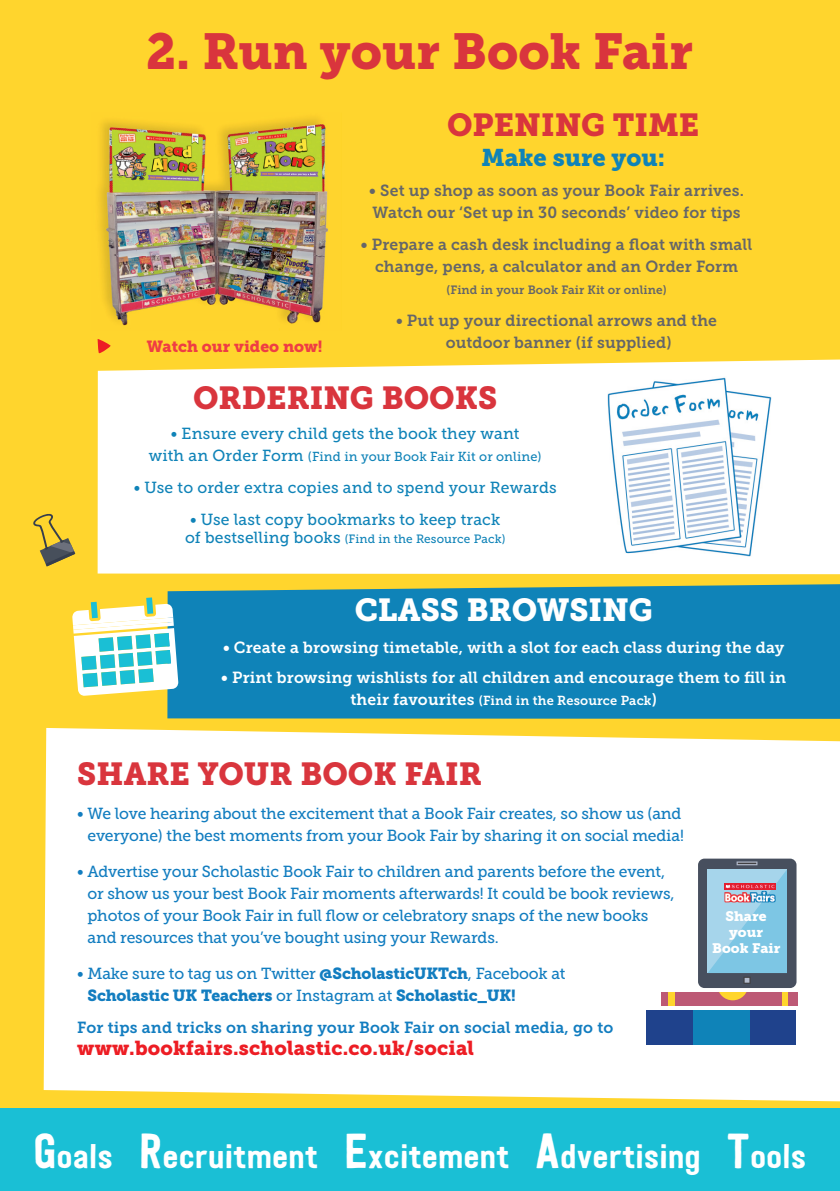
<style>
.page{position:relative;width:840px;height:1191px;background:#fff}
.page>*{position:absolute;margin:0;border:0;box-sizing:border-box;transform-origin:0 0}
.t1{font:50.2px "Museo Slab 900";color:#d9353d}
.t2{font:34px "Festivo LC Basic";color:#fff;scale:1.07 1}
.t3{font:31.6px "Museo Slab 900";color:#d9353d}
.t4{font:31.6px "Museo Slab 900";color:#fff}
.t5{font:24px "Museo Slab 900";color:#0f83b8}
.t6{font:20px "Museo Slab 900";letter-spacing:.01em;color:#ed1d24}
.t7{font:16px/22px "Museo Slab 500";letter-spacing:-.01em;color:#127dc0;text-align:right}
.t8{font:16px/22px "Museo Slab 700";letter-spacing:.01em;color:#656669;text-align:center}
.t9{font:16px "Museo Slab 700";letter-spacing:.01em;color:#fff}
.t10{font:16px "Museo Slab 500";letter-spacing:.01em;color:#0f83b8}
.t11{font:16px "Museo Slab 700";letter-spacing:.01em;color:#127dc0}
.t12{font:16px "Museo Slab 900";letter-spacing:-.01em;color:#127dc0}
.t13{font:16px "Museo Slab 900";color:#ef3d44}
.t14{font:13.6px/15.8px "Museo Slab 900";letter-spacing:-.01em;color:#fff;text-align:center}
.t15{font:13px "Museo Slab 500";letter-spacing:.01em;color:#0f83b8}
.t16{font:13px "Museo Slab 700";letter-spacing:.01em;color:#fff}
.t17{font:12px "Museo Slab 500";letter-spacing:.01em;color:#0f83b8}
.t18{font:12px "Museo Slab 700";letter-spacing:.01em;color:#656669}
.s1{font-size:16px}
.s2{font-family:"Museo Slab 900"}
.s3{font-family:"Museo Slab 500"}
.s4{font-size:48.8px}
</style>
<div class="page">
<div style="left:0;top:0;width:839px;height:1191px;background:#ffd52d"></div>
<svg style="left:33px;top:513px;width:42px;height:53px"></svg>
<div style="left:0;top:1108px;width:839px;height:83px;background:#1abfd5"></div>
<img style="left:99px;top:118px;width:229px;height:208px">
<svg style="left:227px;top:283px;width:16px;height:9px"></svg>
<div style="left:167px;top:584px;width:672px;height:135px;background:#0f83b8"></div>
<div style="left:98px;top:359px;width:741px;height:215px;background:#fff"></div>
<svg style="left:98px;top:339px;width:13px;height:14px"></svg>
<img style="left:607px;top:376px;width:164px;height:181px">
<div style="left:44px;top:728px;width:795px;height:373px;background:#fff"></div>
<div style="left:646px;top:1010px;width:149px;height:35px;background:#1f428c"></div>
<div style="left:693px;top:1010px;width:56px;height:35px;background:#0f83b8"></div>
<div style="left:661px;top:992px;width:136px;height:14px;background:#bd5975"></div>
<svg style="left:719px;top:992px;width:28px;height:8px"></svg>
<div style="left:668px;top:992px;width:6px;height:14px;background:#ffd52d"></div>
<div style="left:781px;top:992px;width:6px;height:14px;background:#ffd52d"></div>
<div style="left:697px;top:858px;width:99px;height:130px;background:#474f5e;border-radius:6px"></div>
<hr style="left:736px;top:861px;width:21px;height:4px;background:#7c8494">
<svg style="left:707px;top:862px;width:79px;height:121px;background:#85b8d1"></svg>
<img style="left:724px;top:883px;width:51px;height:6px">
<img style="left:724px;top:891px;width:37px;height:11px">
<img style="left:761px;top:891px;width:14px;height:11px">
<svg style="left:72px;top:597px;width:106px;height:99px"></svg>
<h1 class="t1" style="left:146px;top:22px;width:548px">2. Run your Book Fair</h1>
<h3 class="t3" style="left:447px;top:107px;width:254px">OPENING TIME</h3>
<h3 class="t5" style="left:481px;top:144px;width:185px">Make sure you:</h3>
<p class="t8" style="left:369px;top:179px;width:376px;text-align:left">• Set up shop as soon as your Book Fair arrives.<br>Watch our ‘Set up in 30 seconds’ video for tips</p>
<p class="t8" style="left:361px;top:233px;width:392px">• Prepare a cash desk including a float with small change, pens, a calculator and an Order Form</p>
<p class="t18" style="left:446px;top:283px;width:222px">(Find in your Book Fair Kit or online)</p>
<p class="t8" style="left:396px;top:309px;width:322px">• Put up your directional arrows and the outdoor banner (if supplied)</p>
<p class="t13" style="left:147px;top:337px;width:177px">Watch our video now!</p>
<h3 class="t3" style="left:193px;top:379px;width:305px">ORDERING BOOKS</h3>
<p class="t10" style="left:171px;top:424px;width:350px">• Ensure every child gets the book they want</p>
<p class="t15" style="left:149px;top:449px;width:394px"><span class="s1">with an Order Form</span> (Find in your Book Fair Kit or online)</p>
<p class="t10" style="left:134px;top:478px;width:424px">• Use to order extra copies and to spend your Rewards</p>
<p class="t10" style="left:190px;top:510px;width:312px">• Use last copy bookmarks to keep track</p>
<p class="t17" style="left:185px;top:532px;width:322px"><span class="s1">of bestselling books</span> (Find in the Resource Pack)</p>
<h3 class="t4" style="left:354px;top:592px;width:299px">CLASS BROWSING</h3>
<p class="t9" style="left:223px;top:638px;width:562px">• Create a browsing timetable, with a slot for each class during the day</p>
<p class="t9" style="left:221px;top:668px;width:566px">• Print browsing wishlists for all children and encourage them to fill in</p>
<p class="t16" style="left:350px;top:693px;width:308px"><span class="s1">their favourites</span> (Find in the Resource Pack<span class="s1">)</span></p>
<h3 class="t3" style="left:77px;top:755px;width:405px">SHARE YOUR BOOK FAIR</h3>
<p class="t7" style="left:77px;top:802px;width:607px">• We love hearing about the excitement that a Book Fair creates, so show us (and everyone) the best moments from your Book Fair by sharing it on social media!</p>
<p class="t7" style="left:87px;top:860px;width:588px;text-align:left;text-indent:-10px">• Advertise your Scholastic Book Fair to children and parents before the event, or show us your best Book Fair moments afterwards! It could be book reviews, photos of your Book Fair in full flow or celebratory snaps of the new books and resources that you’ve bought using your Rewards.</p>
<p class="t7" style="left:77px;top:962px;width:489px">• Make sure to tag us on Twitter <span class="s2">@ScholasticUKTch</span>, Facebook at</p>
<p class="t12" style="left:87px;top:986px;width:429px">Scholastic UK Teachers <span class="s3">or Instagram at</span> Scholastic_UK!</p>
<p class="t11" style="left:77px;top:1018px;width:537px">For tips and tricks on sharing your Book Fair on social media, go to</p>
<p class="t6" style="left:77px;top:1036px;width:398px">www.bookfairs.scholastic.co.uk/social</p>
<p class="t14" style="left:711px;top:908px;width:70px">Share your<br>Book Fair</p>
<h2 class="t2" style="left:34px;top:1135px;width:723px"><span class="s4">G</span>oals <span class="s4">R</span>ecruitment <span class="s4">E</span>xcitement <span class="s4">A</span>dvertising <span class="s4">T</span>ools</h2>
</div>
